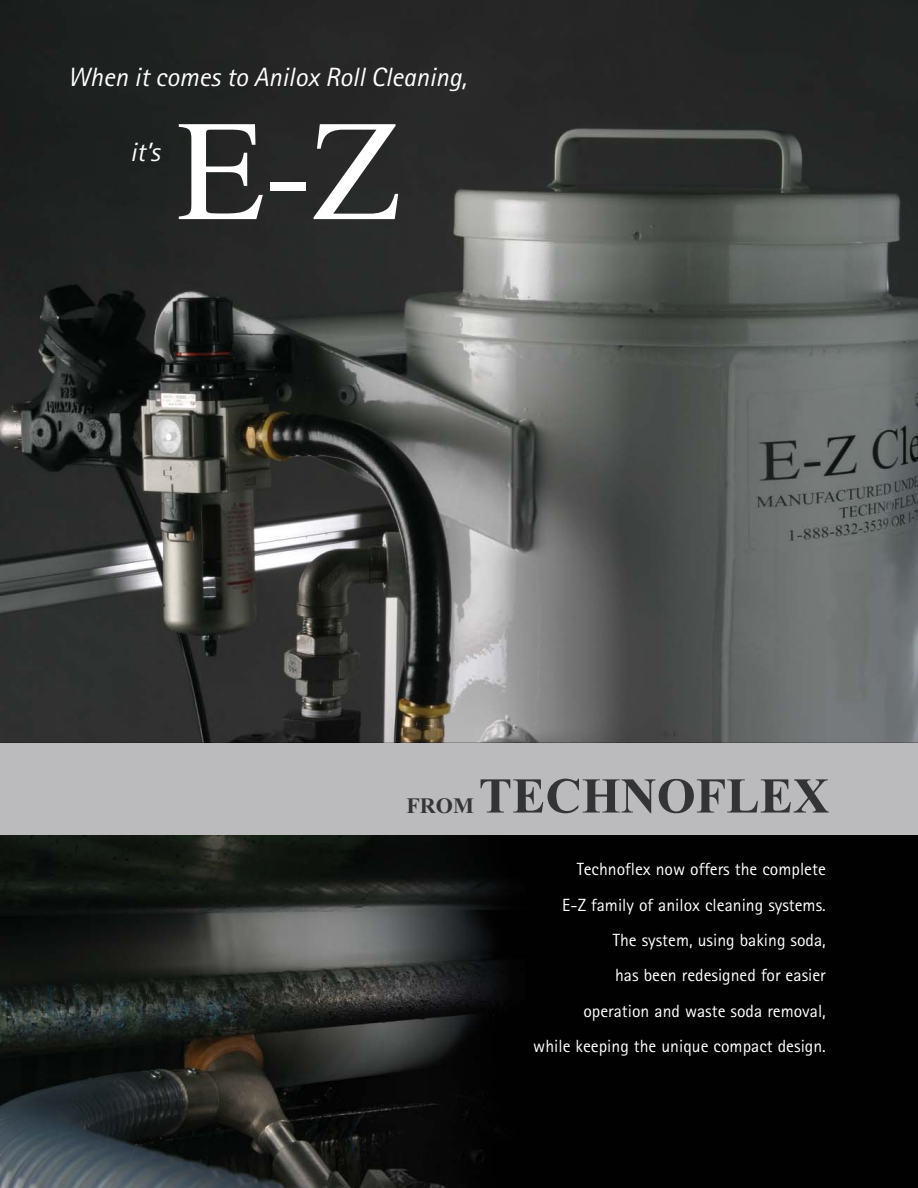
<style>
.page{position:relative;width:918px;height:1188px;background:#fff}
.page>*{position:absolute;margin:0;border:0;box-sizing:border-box;transform-origin:0 0}
.t1{font:143.4px "Times";color:#fff}
.t2{font:700 50.1px "Times New Roman";color:#333435}
.t3{font:italic 26.55px "Rotis Sans Serif";color:#fff}
.t4{font:700 22.05px "Times New Roman";color:#333435}
.t5{font:17.7px/35.4px "Rotis Sans Serif";color:#fff;text-align:right}
</style>
<div class="page">
<img style="left:0;top:0;width:918px;height:1188px">
<div style="left:0;top:743px;width:918px;height:92px;background:#bbbbbd"></div>
<h3 class="t3" style="left:68px;top:68px;width:401px">When it comes to Anilox Roll Cleaning,</h3>
<h3 class="t3" style="left:130px;top:142px;width:31px">it’s</h3>
<h1 class="t1" style="left:177px;top:119px;width:225px">E-Z</h1>
<h2 class="t2" style="left:479px;top:779px;width:352px">TECHNOFLEX</h2>
<p class="t4" style="left:406px;top:798px;width:69px">FROM</p>
<p class="t5" style="left:533px;top:853px;width:294px">Technoflex now offers the complete<br>E-Z family of anilox cleaning systems.<br>The system, using baking soda,<br>has been redesigned for easier<br>operation and waste soda removal,<br>while keeping the unique compact design.</p>
</div>
